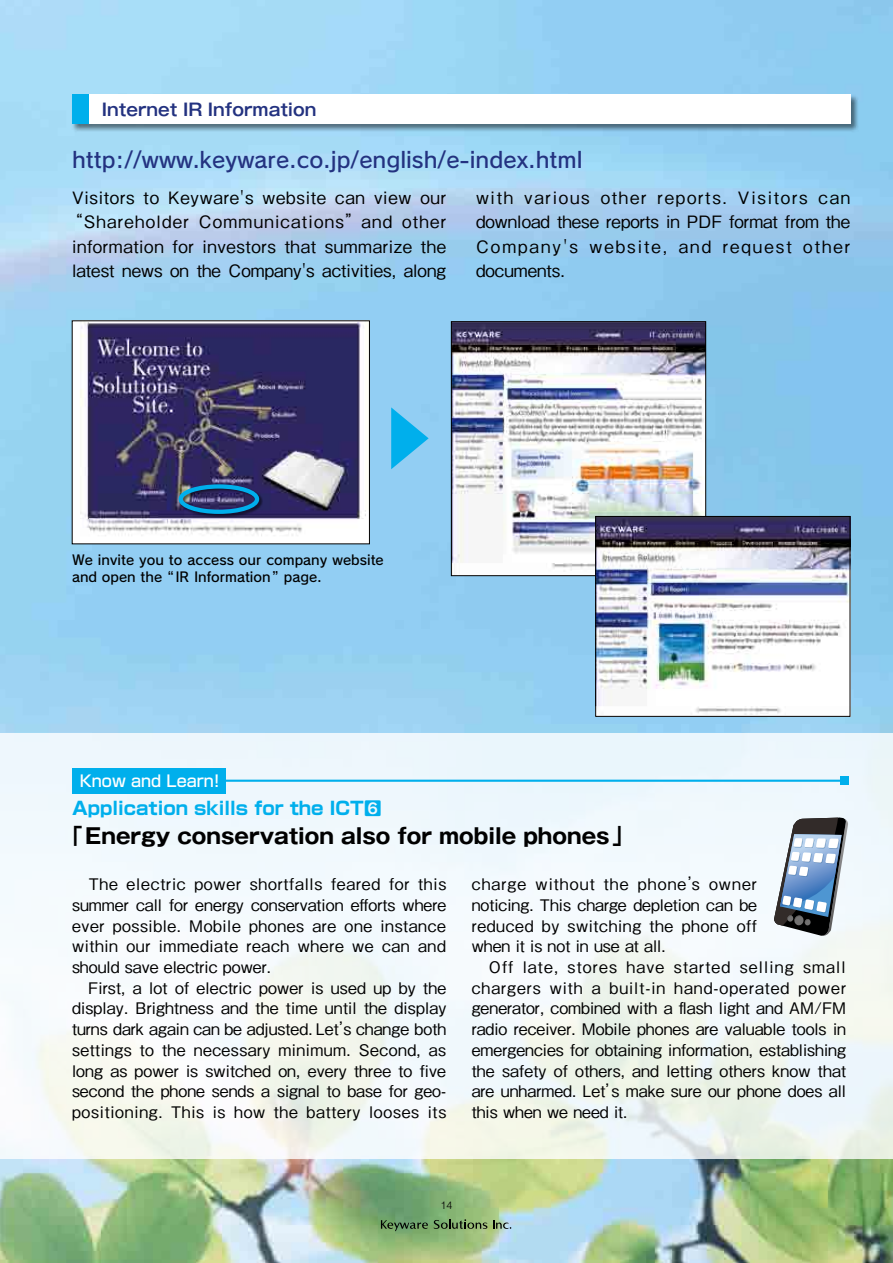
<style>
.page{position:relative;width:893px;height:1263px;background:#fff}
.page>*{position:absolute;margin:0;border:0;box-sizing:border-box;transform-origin:0 0}
.t1{font:21.9px "Rodin Pro DB";color:#233280}
.t2{font:700 21.3px "Gothic MB101 Pr 6 N";color:#000}
.t3{font:700 18px "Shin Go Pro";color:#00afec}
.t4{font:500 16.95px/24.5px "Gothic BBB Pro";letter-spacing:.04em;color:#000;text-align:center}
.t5{font:700 16.95px "Gothic MB101 Pr 6 N De";color:#233280}
.t6{font:500 15.9px/20.7px "Gothic BBB Pro";letter-spacing:.01em;color:#000}
.t7{font:500 15.9px "Shin Go Pro";color:#fff}
.t8{font:13.65px/16.5px "Rodin Pro DB";color:#000}
.t9{font:300 10.65px "Helvetica";color:#000}
.s1{font-family:"Rodin Pro B";font-weight:400}
</style>
<div class="page">
<img style="left:0;top:0;width:893px;height:1263px">
<svg style="left:0;top:733px;width:893px;height:426px;fill:#f1f8fd"></svg>
<svg style="left:381px;top:1220px;width:47px;height:11px"></svg>
<svg style="left:434px;top:1219px;width:77px;height:10px"></svg>
<img style="left:453px;top:323px;width:251px;height:251px">
<div style="left:451px;top:321px;width:255px;height:255px;border:1px solid #000"></div>
<img style="left:597px;top:518px;width:251px;height:196px">
<div style="left:595px;top:516px;width:255px;height:200px;border:1px solid #000"></div>
<div style="left:72px;top:94px;width:787px;height:39px;background:#000;opacity:.5"></div>
<div style="left:72px;top:94px;width:778px;height:30px;background:#fff"></div>
<div style="left:72px;top:94px;width:16px;height:30px;background:#00afec"></div>
<hr style="left:100px;top:780px;width:744px;height:2px;background:#00afec">
<div style="left:840px;top:776px;width:8px;height:9px;background:#00afec"></div>
<div style="left:72px;top:768px;width:153px;height:26px;background:#00afec"></div>
<svg style="left:774px;top:817px;width:74px;height:119px"></svg>
<img style="left:74px;top:323px;width:294px;height:219px">
<div style="left:179px;top:484px;width:84px;height:34px;background:#000;opacity:.5"></div>
<div style="left:179px;top:484px;width:80px;height:30px;border:4px solid #00afec;border-radius:50%"></div>
<svg style="left:391px;top:407px;width:38px;height:62px;background:#4abeef"></svg>
<p class="t5" style="left:102px;top:95px;width:216px">Internet IR Information</p>
<h1 class="t1" style="left:72px;top:145px;width:512px">http://www.keyware.co.jp/english/e-index.html</h1>
<p class="t4" style="left:66px;top:183px;width:382px">Visitors to Keyware's website can view our “Shareholder Communications”and other information for investors that summarize the latest news on the Company's activities, along</p>
<p class="t4" style="left:476px;top:183px;width:376px;text-align:justify">with various other reports. Visitors can download these reports in PDF format from the Company's website, and request other documents.</p>
<p class="t8" style="left:72px;top:551px;width:313px">We invite you to access our company website and open the “ IR Information”page.</p>
<p class="t7" style="left:80px;top:768px;width:141px">Know and Learn!</p>
<p class="t3" style="left:72px;top:794px;width:311px">Application skills for the ICT<span class="s1">6</span></p>
<h2 class="t2" style="left:61px;top:819px;width:574px">「Energy conservation also for mobile phones」</h2>
<p class="t6" style="left:72px;top:872px;width:376px">　The electric power shortfalls feared for this summer call for energy conservation efforts where ever possible. Mobile phones are one instance within our immediate reach where we can and should save electric power.<br>　First, a lot of electric power is used up by the display. Brightness and the time until the display turns dark again can be adjusted. Let’s change both settings to the necessary minimum. Second, as long as power is switched on, every three to five second the phone sends a signal to base for geo&shy;positioning. This is how the battery looses its</p>
<p class="t6" style="left:472px;top:872px;width:376px">charge without the phone’s owner<br>noticing. This charge depletion can be<br>reduced by switching the phone off<br>when it is not in use at all.<br>　Off late, stores have started selling small chargers with a built-in hand-operated power generator, combined with a flash light and AM/FM radio receiver. Mobile phones are valuable tools in emergencies for obtaining information, establishing the safety of others, and letting others know that are unharmed. Let’s make sure our phone does all this when we need it.</p>
<p class="t9" style="left:441px;top:1198px;width:13px">14</p>
</div>
